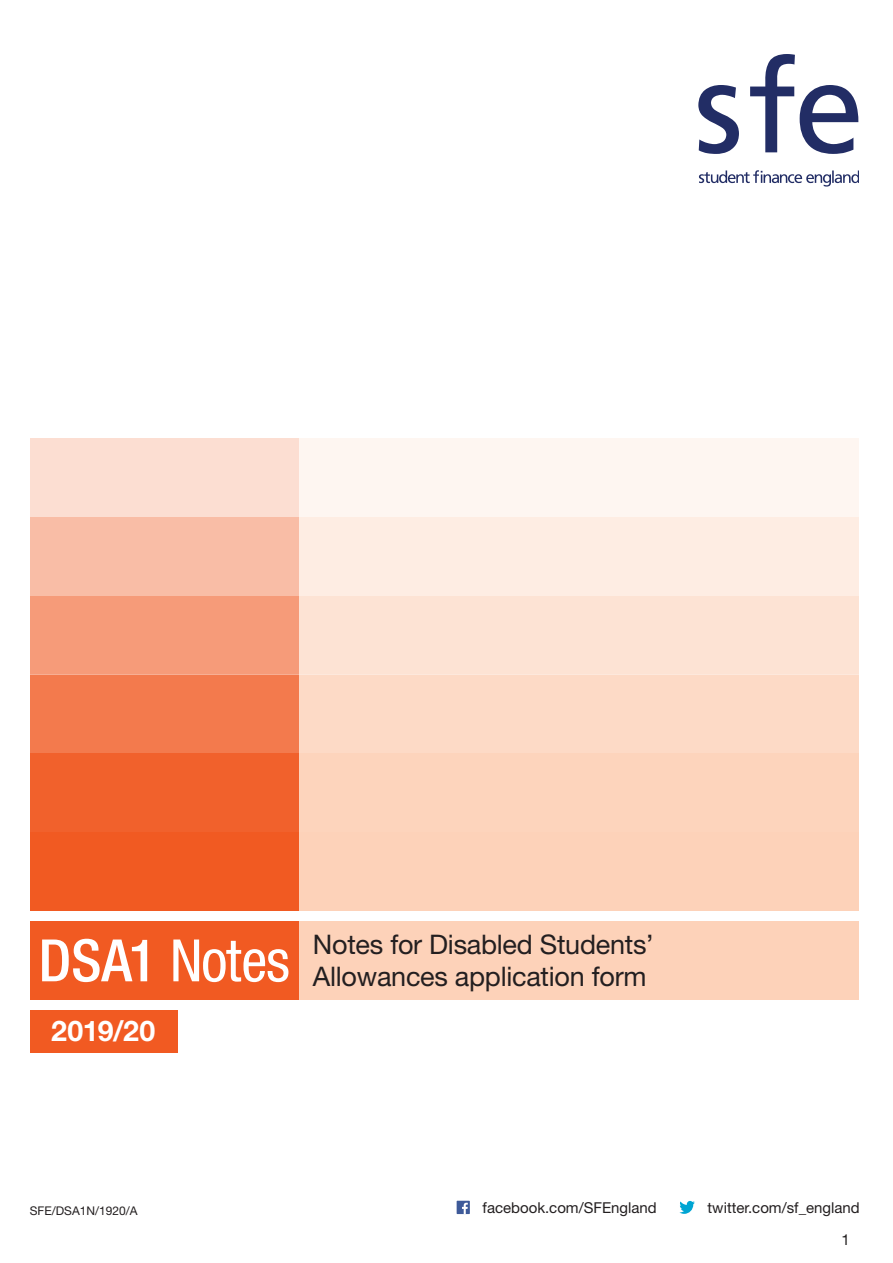
<style>
.page{position:relative;width:893px;height:1263px;background:#fff}
.page>*{position:absolute;margin:0;border:0;box-sizing:border-box;transform-origin:0 0}
.t1{font:condensed 58.5px "Helvetica Neue LT Std";letter-spacing:-.02em;color:#fff}
.t2{font:700 28.5px "Helvetica Neue LT Std";color:#fff}
.t3{font:27px/32.4px "Helvetica Neue LT Std";letter-spacing:-.01em;color:#231f20}
.t4{font:15px "Helvetica Neue LT Std";color:#231f20}
.t5{font:12px "Helvetica Neue LT Std";color:#231f20}
.s1{font-weight:500}
</style>
<div class="page">
<div style="left:148px;top:921px;width:711px;height:79px;background:#fdd2b9"></div>
<div style="left:177px;top:438px;width:682px;height:472px;background:#fdd2b9"></div>
<div style="left:30px;top:921px;width:269px;height:79px;background:#f15a22"></div>
<div style="left:30px;top:438px;width:269px;height:472px;background:#f1612c"></div>
<div style="left:30px;top:1010px;width:147px;height:42px;background:#f15a22"></div>
<svg style="left:698px;top:85px;width:41px;height:69px"></svg>
<svg style="left:750px;top:54px;width:108px;height:100px"></svg>
<svg style="left:699px;top:170px;width:160px;height:17px"></svg>
<svg style="left:30px;top:517px;width:829px;height:79px;background:#fcddcf"></svg>
<svg style="left:30px;top:596px;width:829px;height:78px;background:#facbb6"></svg>
<svg style="left:30px;top:674px;width:829px;height:79px;fill:#fddac6"></svg>
<svg style="left:30px;top:438px;width:829px;height:79px;background:#fdeee6"></svg>
<div style="left:457px;top:1201px;width:13px;height:13px;background:#3e5a99"></div>
<svg style="left:462px;top:1203px;width:6px;height:11px"></svg>
<svg style="left:679px;top:1201px;width:16px;height:13px"></svg>
<p class="t1" style="left:39px;top:927px;width:253px"><span class="s1">DSA1</span> Notes</p>
<p class="t3" style="left:313px;top:928px;width:342px">Notes for Disabled Students’<br>Allowances application form</p>
<p class="t2" style="left:51px;top:1013px;width:106px">2019/20</p>
<p class="t5" style="left:30px;top:1204px;width:109px">SFE/DSA1N/1920/A</p>
<p class="t4" style="left:483px;top:1198px;width:176px">facebook.com/SFEngland</p>
<p class="t4" style="left:708px;top:1198px;width:154px">twitter.com/sf_england</p>
<p class="t4" style="left:841px;top:1231px;width:10px">1</p>
</div>
